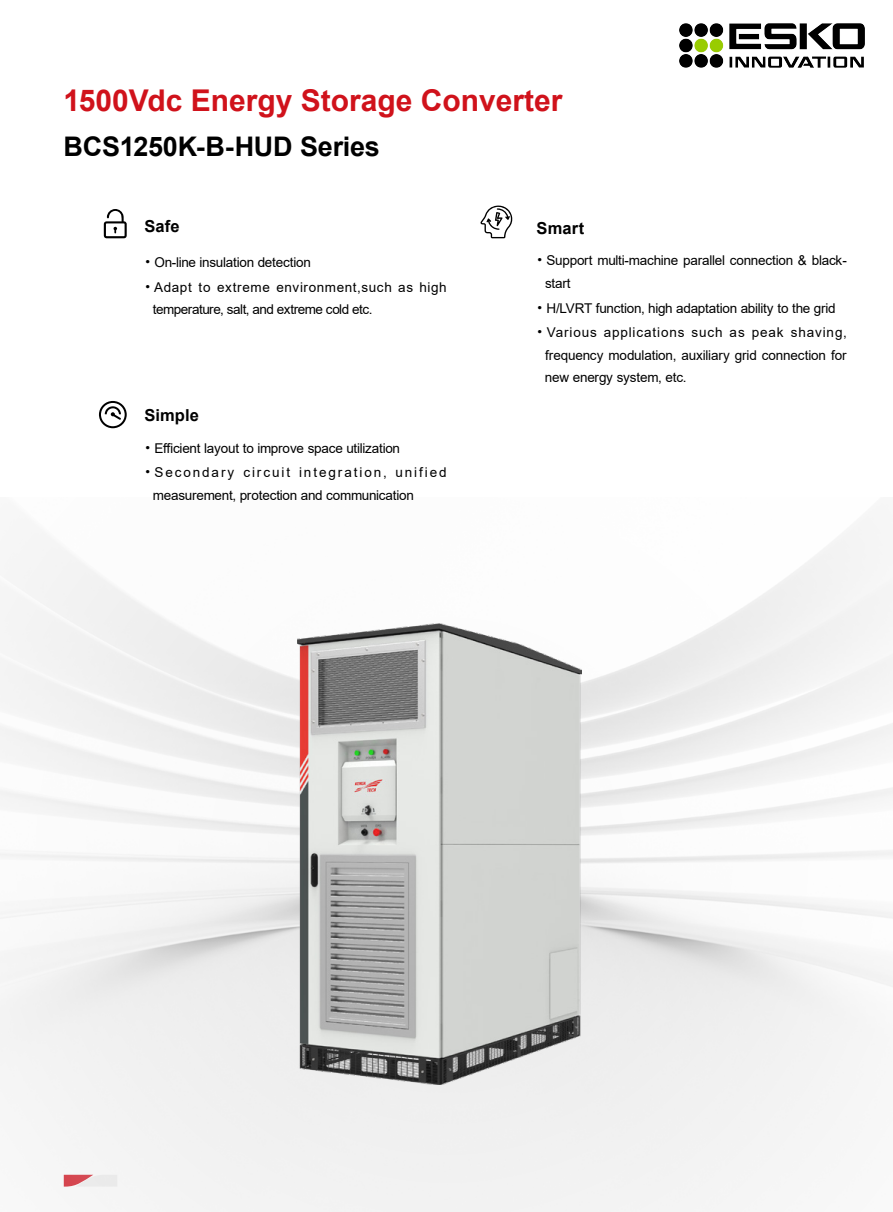
<style>
.page{position:relative;width:893px;height:1212px;background:#fff}
.page>*{position:absolute;margin:0;border:0;box-sizing:border-box;transform-origin:0 0}
.t1{font:700 30px "Arial";color:#d0121b}
.t2{font:700 27px "Arial";letter-spacing:-.01em;color:#000}
.t3{font:700 16.5px "Arial";letter-spacing:.005em;color:#000}
.t4{font:13.5px/22.5px "Arial";letter-spacing:-.015em;color:#000}
.t5{font:13.5px/22.5px "Arial";letter-spacing:.035em;color:#000}
.s1{font-family:"Sim Sun"}
</style>
<div class="page">
<img style="left:0;top:527px;width:893px;height:685px">
<img style="left:297px;top:623px;width:284px;height:462px">
<svg style="left:104px;top:209px;width:23px;height:29px"></svg>
<svg style="left:99px;top:401px;width:28px;height:27px"></svg>
<svg style="left:480px;top:205px;width:33px;height:33px"></svg>
<img style="left:680px;top:23px;width:184px;height:44px">
<h1 class="t1" style="left:64px;top:79px;width:500px">1500Vdc Energy Storage Converter</h1>
<h2 class="t2" style="left:64px;top:128px;width:318px">BCS1250K-B-HUD Series</h2>
<p class="t3" style="left:144px;top:215px;width:37px">Safe</p>
<p class="t4" style="left:144px;top:251px;width:168px"><span class="s1">•</span> On-line insulation detection</p>
<p class="t5" style="left:153px;top:276px;width:295px;text-indent:-8px"><span class="s1">•</span> Adapt to extreme environment,such as high temperature, salt, and extreme cold etc.</p>
<p class="t3" style="left:144px;top:403px;width:56px">Simple</p>
<p class="t4" style="left:144px;top:436px;width:257px"><span class="s1">•</span> Efficient layout to improve space utilization</p>
<p class="t4" style="left:153px;top:461px;width:295px;text-indent:-8px"><span class="s1">•</span>Secondary circuit integration, unified measurement, protection and communication</p>
<p class="t3" style="left:537px;top:217px;width:49px">Smart</p>
<p class="t4" style="left:545px;top:249px;width:303px;text-indent:-8px"><span class="s1">•</span> Support multi-machine parallel connection &amp; black&shy;start</p>
<p class="t4" style="left:537px;top:296px;width:301px"><span class="s1">•</span> H/LVRT function, high adaptation ability to the grid</p>
<p class="t4" style="left:545px;top:321px;width:304px;text-align:justify;text-indent:-8px"><span class="s1">•</span> Various applications such as peak shaving, frequency modulation, auxiliary grid connection for new energy system, etc.</p>
</div>
